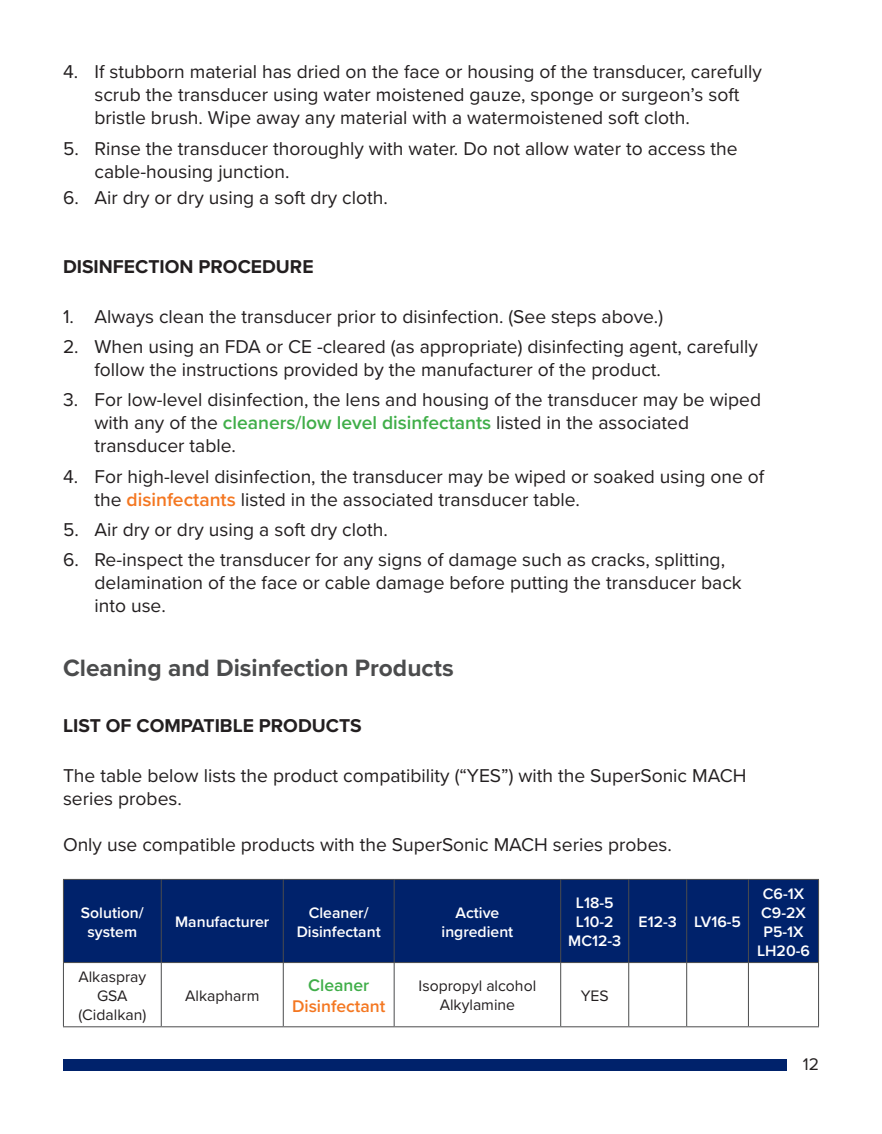
<style>
.page{position:relative;width:882px;height:1134px;background:#fff}
.page>*{position:absolute;margin:0;border:0;box-sizing:border-box;transform-origin:0 0}
.t1{font:700 24.5px "Proxima Nova";color:#4b4c4d}
.t2{font:19.25px/23.1px "Proxima Nova";color:#231f20}
.t3{font:700 19.25px "Proxima Nova";color:#231f20}
.t4{font:600 17.5px "Proxima Nova";color:#f47721}
.t5{font:600 17.5px "Proxima Nova";color:#40ae49}
.t6{font:17.5px "Proxima Nova";color:#231f20}
.t7{font:600 15.75px/18.9px "Proxima Nova";color:#fff;text-align:center}
.t8{font:15.75px/18.9px "Proxima Nova";color:#231f20;text-align:center}
.s1{font-weight:600;color:#40ae49}
.s2{font-weight:600;color:#f47721}
</style>
<div class="page">
<div style="left:63px;top:1059px;width:724px;height:11px;background:#00226b"></div>
<div style="left:64px;top:880px;width:754px;height:82px;background:#00226b"></div>
<hr style="left:63px;top:879px;width:98px;height:1px;background:#4b4c4d">
<hr style="left:63px;top:880px;width:1px;height:82px;background:#4b4c4d">
<hr style="left:161px;top:879px;width:122px;height:1px;background:#4b4c4d">
<hr style="left:161px;top:880px;width:1px;height:82px;background:#4b4c4d">
<hr style="left:283px;top:879px;width:111px;height:1px;background:#4b4c4d">
<hr style="left:283px;top:880px;width:1px;height:82px;background:#4b4c4d">
<hr style="left:394px;top:879px;width:167px;height:1px;background:#4b4c4d">
<hr style="left:394px;top:880px;width:1px;height:82px;background:#4b4c4d">
<hr style="left:561px;top:879px;width:68px;height:1px;background:#4b4c4d">
<hr style="left:560px;top:880px;width:1px;height:82px;background:#4b4c4d">
<hr style="left:629px;top:879px;width:58px;height:1px;background:#4b4c4d">
<hr style="left:628px;top:880px;width:1px;height:82px;background:#4b4c4d">
<hr style="left:687px;top:879px;width:61px;height:1px;background:#4b4c4d">
<hr style="left:686px;top:880px;width:1px;height:82px;background:#4b4c4d">
<hr style="left:748px;top:879px;width:71px;height:1px;background:#4b4c4d">
<hr style="left:748px;top:880px;width:1px;height:82px;background:#4b4c4d">
<hr style="left:818px;top:880px;width:1px;height:82px;background:#4b4c4d">
<hr style="left:63px;top:962px;width:98px;height:1px;background:#4b4c4d">
<hr style="left:63px;top:963px;width:1px;height:63px;background:#4b4c4d">
<hr style="left:161px;top:962px;width:122px;height:1px;background:#4b4c4d">
<hr style="left:161px;top:963px;width:1px;height:63px;background:#4b4c4d">
<hr style="left:283px;top:962px;width:111px;height:1px;background:#4b4c4d">
<hr style="left:283px;top:963px;width:1px;height:63px;background:#4b4c4d">
<hr style="left:394px;top:962px;width:167px;height:1px;background:#4b4c4d">
<hr style="left:394px;top:963px;width:1px;height:63px;background:#4b4c4d">
<hr style="left:561px;top:962px;width:68px;height:1px;background:#4b4c4d">
<hr style="left:560px;top:963px;width:1px;height:63px;background:#4b4c4d">
<hr style="left:629px;top:962px;width:58px;height:1px;background:#4b4c4d">
<hr style="left:628px;top:963px;width:1px;height:63px;background:#4b4c4d">
<hr style="left:687px;top:962px;width:61px;height:1px;background:#4b4c4d">
<hr style="left:686px;top:963px;width:1px;height:63px;background:#4b4c4d">
<hr style="left:748px;top:962px;width:71px;height:1px;background:#4b4c4d">
<hr style="left:748px;top:963px;width:1px;height:63px;background:#4b4c4d">
<hr style="left:818px;top:963px;width:1px;height:63px;background:#4b4c4d">
<hr style="left:63px;top:1026px;width:98px;height:1px;background:#4b4c4d">
<hr style="left:161px;top:1026px;width:122px;height:1px;background:#4b4c4d">
<hr style="left:283px;top:1026px;width:111px;height:1px;background:#4b4c4d">
<hr style="left:394px;top:1026px;width:167px;height:1px;background:#4b4c4d">
<hr style="left:561px;top:1026px;width:68px;height:1px;background:#4b4c4d">
<hr style="left:629px;top:1026px;width:58px;height:1px;background:#4b4c4d">
<hr style="left:687px;top:1026px;width:61px;height:1px;background:#4b4c4d">
<hr style="left:748px;top:1026px;width:71px;height:1px;background:#4b4c4d">
<p class="t2" style="left:94px;top:59px;width:669px;text-indent:-32px">4. If stubborn material has dried on the face or housing of the transducer, carefully scrub the transducer using water moistened gauze, sponge or surgeon’s soft bristle brush. Wipe away any material with a watermoistened soft cloth.</p>
<p class="t2" style="left:94px;top:136px;width:645px;text-indent:-32px">5. Rinse the transducer thoroughly with water. Do not allow water to access the cable-housing junction.</p>
<p class="t2" style="left:63px;top:185px;width:326px">6. Air dry or dry using a soft dry cloth.</p>
<p class="t3" style="left:63px;top:253px;width:252px">DISINFECTION PROCEDURE</p>
<p class="t2" style="left:63px;top:304px;width:602px">1. Always clean the transducer prior to disinfection. (See steps above.)</p>
<p class="t2" style="left:94px;top:334px;width:665px;text-indent:-32px">2. When using an FDA or CE -cleared (as appropriate) disinfecting agent, carefully follow the instructions provided by the manufacturer of the product.</p>
<p class="t2" style="left:94px;top:387px;width:668px;text-indent:-32px">3. For low-level disinfection, the lens and housing of the transducer may be wiped with any of the <span class="s1">cleaners/low level disinfectants</span> listed in the associated transducer table.</p>
<p class="t2" style="left:94px;top:464px;width:671px;text-indent:-32px">4. For high-level disinfection, the transducer may be wiped or soaked using one of the <span class="s2">disinfectants</span> listed in the associated transducer table.</p>
<p class="t2" style="left:63px;top:517px;width:326px">5. Air dry or dry using a soft dry cloth.</p>
<p class="t2" style="left:94px;top:547px;width:649px;text-indent:-32px">6. Re-inspect the transducer for any signs of damage such as cracks, splitting, delamination of the face or cable damage before putting the transducer back into use.</p>
<p class="t1" style="left:63px;top:650px;width:392px">Cleaning and Disinfection Products</p>
<p class="t3" style="left:63px;top:712px;width:300px">LIST OF COMPATIBLE PRODUCTS</p>
<p class="t2" style="left:63px;top:763px;width:685px">The table below lists the product compatibility (“YES”) with the SuperSonic MACH series probes.</p>
<p class="t2" style="left:63px;top:833px;width:610px">Only use compatible products with the SuperSonic MACH series probes.</p>
<p class="t7" style="left:81px;top:903px;width:64px">Solution/ system</p>
<p class="t7" style="left:175px;top:912px;width:96px">Manufacturer</p>
<p class="t7" style="left:297px;top:903px;width:86px">Cleaner/<br>Disinfectant</p>
<p class="t7" style="left:442px;top:903px;width:73px">Active ingredient</p>
<p class="t7" style="left:568px;top:893px;width:55px">L18-5<br>L10-2<br>MC12-3</p>
<p class="t8" style="left:78px;top:967px;width:69px">Alkaspray<br>GSA (Cidalkan)</p>
<p class="t8" style="left:185px;top:986px;width:76px">Alkapharm</p>
<p class="t5" style="left:308px;top:972px;width:63px">Cleaner</p>
<p class="t4" style="left:292px;top:993px;width:95px">Disinfectant</p>
<p class="t8" style="left:419px;top:976px;width:119px">Isopropyl alcohol<br>Alkylamine</p>
<p class="t8" style="left:581px;top:986px;width:30px">YES</p>
<p class="t7" style="left:639px;top:912px;width:104px">E12-3 LV16-5</p>
<p class="t7" style="left:757px;top:884px;width:54px">C6-1X<br>C9-2X<br>P5-1X<br>LH20-6</p>
<p class="t6" style="left:803px;top:1051px;width:18px">12</p>
</div>
